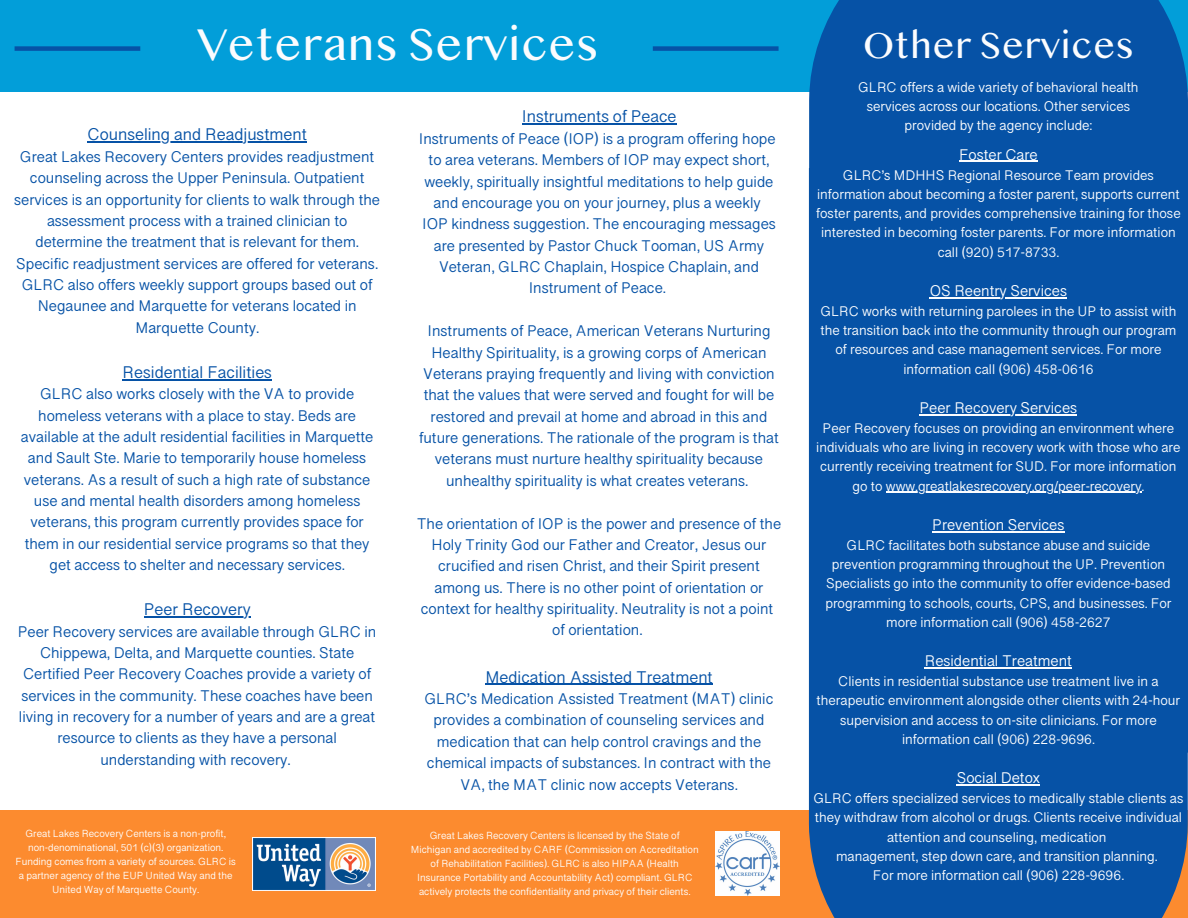
<style>
.page{position:relative;width:1188px;height:918px;background:#fff}
.page>*{position:absolute;margin:0;border:0;box-sizing:border-box;transform-origin:0 0}
.t1{font:47.25px "Myanmar MN";color:#fbfcfe}
.t2{font:38.25px "Myanmar MN";color:#fbfcfe}
.t3{font:17.25px "Myanmar Sangam MN";color:#0652a6}
.t4{font:15.75px/21.3px "Myanmar Sangam MN";color:#0652a6;text-align:center}
.t5{font:15.75px "Myanmar Sangam MN";color:#fbfcfe}
.t6{font:14.25px/19.2px "Myanmar Sangam MN";color:#fbfcfe;text-align:center}
.t7{font:10.5px/14px "Myanmar Sangam MN";color:#feffff;text-align:center}
</style>
<div class="page">
<div style="left:0;top:810px;width:1188px;height:108px;background:#fc8b2f"></div>
<div style="left:0;top:0;width:1188px;height:92px;background:#029ed9"></div>
<div style="left:809px;top:0;width:379px;height:168px;background:#0652a6"></div>
<img style="left:253px;top:838px;width:122px;height:53px">
<img style="left:716px;top:832px;width:64px;height:64px">
<div style="left:653px;top:46px;width:126px;height:5px;background:#0652a6"></div>
<div style="left:809px;top:168px;width:379px;height:750px;background:#0652a6"></div>
<hr style="left:959px;top:161px;width:79px;height:1px;background:#fbfcfe">
<hr style="left:930px;top:297px;width:137px;height:1px;background:#fbfcfe">
<hr style="left:920px;top:414px;width:157px;height:1px;background:#fbfcfe">
<hr style="left:886px;top:492px;width:256px;height:1px;background:#fbfcfe">
<hr style="left:932px;top:531px;width:133px;height:1px;background:#fbfcfe">
<hr style="left:925px;top:667px;width:147px;height:1px;background:#fbfcfe">
<hr style="left:957px;top:784px;width:83px;height:1px;background:#fbfcfe">
<div style="left:15px;top:46px;width:125px;height:5px;background:#0652a6"></div>
<hr style="left:522px;top:124px;width:154px;height:1px;background:#0652a6">
<hr style="left:485px;top:684px;width:228px;height:1px;background:#0652a6">
<hr style="left:88px;top:142px;width:219px;height:1px;background:#0652a6">
<hr style="left:123px;top:379px;width:149px;height:1px;background:#0652a6">
<hr style="left:144px;top:616px;width:107px;height:1px;background:#0652a6">
<h3 class="t1" style="left:197px;top:14px;width:403px">Veterans Services</h3>
<p class="t3" style="left:88px;top:124px;width:221px">Counseling and Readjustment</p>
<p class="t4" style="left:14px;top:146px;width:367px">Great Lakes Recovery Centers provides readjustment counseling across the Upper Peninsula. Outpatient services is an opportunity for clients to walk through the assessment process with a trained clinician to determine the treatment that is relevant for them.<br>Specific readjustment services are offered for veterans.<br>GLRC also offers weekly support groups based out of Negaunee and Marquette for veterans located in Marquette County.</p>
<p class="t3" style="left:123px;top:362px;width:151px">Residential Facilities</p>
<p class="t4" style="left:21px;top:383px;width:354px">GLRC also works closely with the VA to provide homeless veterans with a place to stay. Beds are available at the adult residential facilities in Marquette and Sault Ste. Marie to temporarily house homeless veterans. As a result of such a high rate of substance use and mental health disorders among homeless veterans, this program currently provides space for them in our residential service programs so that they get access to shelter and necessary services.</p>
<p class="t3" style="left:144px;top:599px;width:108px">Peer Recovery</p>
<p class="t4" style="left:18px;top:620px;width:360px">Peer Recovery services are available through GLRC in Chippewa, Delta, and Marquette counties. State Certified Peer Recovery Coaches provide a variety of services in the community. These coaches have been living in recovery for a number of years and are a great resource to clients as they have a personal understanding with recovery.</p>
<h3 class="t3" style="left:522px;top:106px;width:156px">Instruments of Peace</h3>
<h3 class="t4" style="left:419px;top:128px;width:359px">Instruments of Peace (IOP) is a program offering hope to area veterans. Members of IOP may expect short, weekly, spiritually insightful meditations to help guide and encourage you on your journey, plus a weekly<br>IOP kindness suggestion. The encouraging messages are presented by Pastor Chuck Tooman, US Army Veteran, GLRC Chaplain, Hospice Chaplain, and Instrument of Peace.</h3>
<h3 class="t4" style="left:419px;top:320px;width:361px">Instruments of Peace, American Veterans Nurturing Healthy Spirituality, is a growing corps of American Veterans praying frequently and living with conviction that the values that were served and fought for will be restored and prevail at home and abroad in this and future generations. The rationale of the program is that veterans must nurture healthy spirituality because unhealthy spirituality is what creates veterans.</h3>
<h3 class="t4" style="left:417px;top:512px;width:366px">The orientation of IOP is the power and presence of the Holy Trinity God our Father and Creator, Jesus our crucified and risen Christ, and their Spirit present among us. There is no other point of orientation or context for healthy spirituality. Neutrality is not a point of orientation.</h3>
<p class="t3" style="left:485px;top:667px;width:229px">Medication Assisted Treatment</p>
<p class="t4" style="left:424px;top:688px;width:351px">GLRC’s Medication Assisted Treatment (MAT) clinic provides a combination of counseling services and medication that can help control cravings and the chemical impacts of substances. In contract with the VA, the MAT clinic now accepts Veterans.</p>
<h3 class="t7" style="left:15px;top:826px;width:222px">Great Lakes Recovery Centers is a non-profit, non-denominational, 501 (c)(3) organization.<br>Funding comes from a variety of sources. GLRC is a partner agency of the EUP United Way and the United Way of Marquette County.</h3>
<h3 class="t7" style="left:411px;top:828px;width:289px">Great Lakes Recovery Centers is licensed by the State of Michigan and accredited by CARF (Commission on Accreditation of Rehabilitation Facilities). GLRC is also HIPAA (Health Insurance Portability and Accountability Act) compliant. GLRC actively protects the confidentiality and privacy of their clients.</h3>
<h3 class="t2" style="left:863px;top:21px;width:273px">Other Services</h3>
<h3 class="t6" style="left:858px;top:78px;width:282px">GLRC offers a wide variety of behavioral health services across our locations. Other services provided by the agency include:</h3>
<h3 class="t5" style="left:959px;top:145px;width:80px">Foster Care</h3>
<h3 class="t6" style="left:816px;top:165px;width:366px">GLRC’s MDHHS Regional Resource Team provides information about becoming a foster parent, supports current foster parents, and provides comprehensive training for those interested in becoming foster parents. For more information call (920) 517-8733.</h3>
<h3 class="t5" style="left:930px;top:281px;width:139px">OS Reentry Services</h3>
<h3 class="t6" style="left:820px;top:302px;width:358px">GLRC works with returning parolees in the UP to assist with the transition back into the community through our program of resources and case management services. For more information call (906) 458-0616</h3>
<h3 class="t5" style="left:920px;top:398px;width:159px">Peer Recovery Services</h3>
<h3 class="t6" style="left:816px;top:419px;width:366px">Peer Recovery focuses on providing an environment where individuals who are living in recovery work with those who are currently receiving treatment for SUD. For more information go to www.greatlakesrecovery.org/peer-recovery.</h3>
<h3 class="t5" style="left:932px;top:515px;width:134px">Prevention Services</h3>
<h3 class="t6" style="left:825px;top:536px;width:348px">GLRC facilitates both substance abuse and suicide prevention programming throughout the UP. Prevention Specialists go into the community to offer evidence-based programming to schools, courts, CPS, and businesses. For</h3>
<h3 class="t6" style="left:886px;top:612px;width:226px">more information call (906) 458-2627</h3>
<h3 class="t5" style="left:925px;top:651px;width:149px">Residential Treatment</h3>
<h3 class="t6" style="left:817px;top:672px;width:365px">Clients in residential substance use treatment live in a therapeutic environment alongside other clients with 24-hour supervision and access to on-site clinicians. For more information call (906) 228-9696.</h3>
<h3 class="t5" style="left:957px;top:768px;width:85px">Social Detox</h3>
<h3 class="t6" style="left:813px;top:789px;width:371px">GLRC offers specialized services to medically stable clients as they withdraw from alcohol or drugs. Clients receive individual attention and counseling, medication<br>management, step down care, and transition planning.<br>For more information call (906) 228-9696.</h3>
</div>
